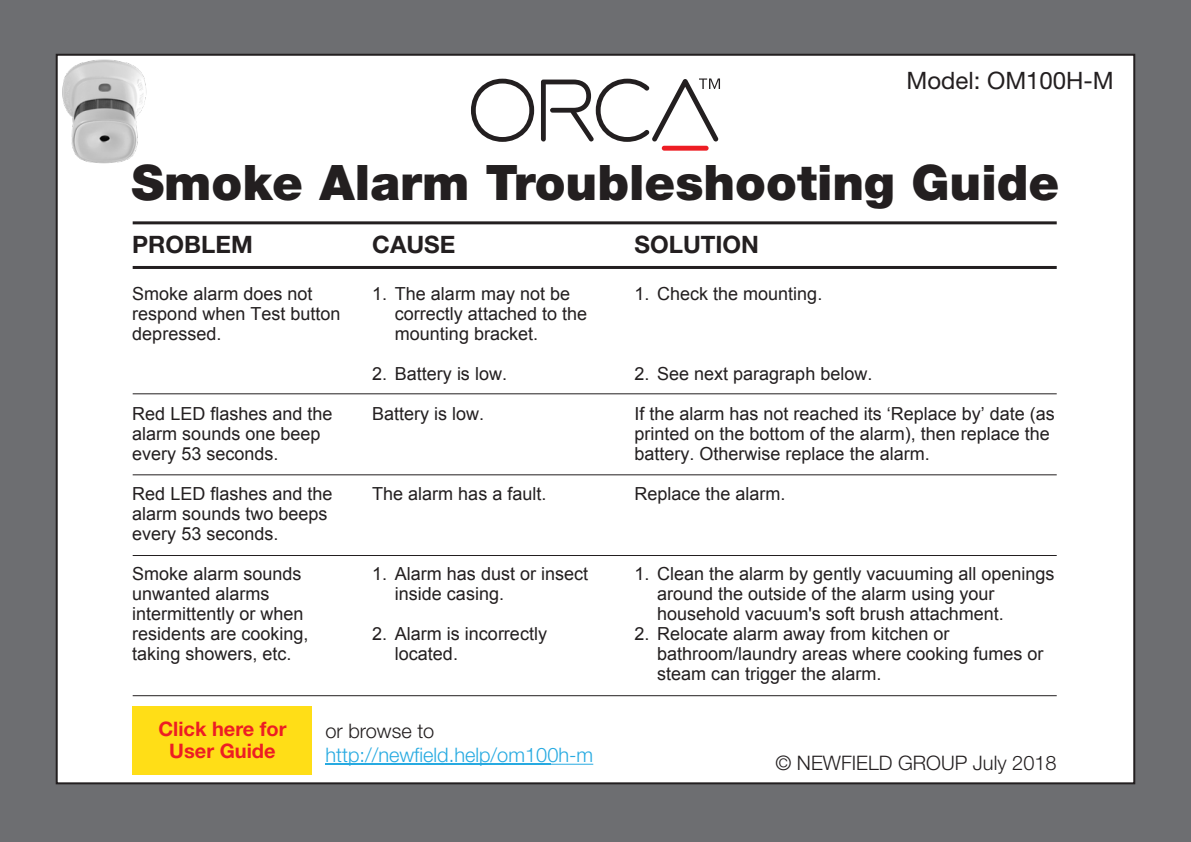
<style>
.page{position:relative;width:1191px;height:842px;background:#6d6e71}
.page>*{position:absolute;margin:0;border:0;box-sizing:border-box;transform-origin:0 0}
.t1{font:900 49px "Helvetica Neue";color:#231f20}
.t2{font:700 24px "Helvetica Neue";color:#231f20}
.t3{font:24px "Helvetica Neue";color:#231f20}
.t4{font:300 20px "Helvetica Neue";color:#231f20}
.t5{font:300 20px "Helvetica Neue";color:#27aae1}
.t6{font:700 20px/22px "Helvetica Neue";color:#ed1d24;text-align:center}
.t7{font:18px/20px "Arial";color:#231f20}
</style>
<div class="page">
<div style="left:56px;top:54px;width:1079px;height:730px;background:#fff;border:2px solid #231f20"></div>
<hr style="left:133px;top:221px;width:923px;height:3px;background:#231f20">
<hr style="left:133px;top:266px;width:923px;height:3px;background:#231f20">
<hr style="left:133px;top:393px;width:923px;height:1px;background:#231f20">
<hr style="left:133px;top:474px;width:923px;height:1px;background:#231f20">
<hr style="left:133px;top:555px;width:923px;height:1px;background:#231f20">
<hr style="left:133px;top:695px;width:923px;height:1px;background:#231f20">
<svg style="left:471px;top:79px;width:63px;height:63px"></svg>
<div style="left:662px;top:146px;width:46px;height:5px;background:#ed1d24;border-radius:2px"></div>
<svg style="left:541px;top:78px;width:179px;height:64px"></svg>
<hr style="left:325px;top:764px;width:268px;height:1px;background:#27aae1">
<div style="left:133px;top:707px;width:179px;height:68px;background:#ffde17"></div>
<img style="left:59px;top:55px;width:90px;height:109px">
<h2 class="t3" style="left:906px;top:66px;width:209px">Model: OM100H-M</h2>
<h1 class="t1" style="left:132px;top:153px;width:929px">Smoke Alarm Troubleshooting Guide</h1>
<h2 class="t2" style="left:132px;top:229px;width:122px">PROBLEM</h2>
<h2 class="t2" style="left:372px;top:229px;width:85px">CAUSE</h2>
<h2 class="t2" style="left:634px;top:229px;width:126px">SOLUTION</h2>
<p class="t7" style="left:132px;top:284px;width:210px">Smoke alarm does not respond when Test button depressed.</p>
<p class="t7" style="left:132px;top:404px;width:202px">Red LED flashes and the alarm sounds one beep every 53 seconds.</p>
<p class="t7" style="left:132px;top:484px;width:202px">Red LED flashes and the alarm sounds two beeps every 53 seconds.</p>
<p class="t7" style="left:132px;top:564px;width:178px">Smoke alarm sounds unwanted alarms intermittently or when residents are cooking, taking showers, etc.</p>
<p class="t7" style="left:395px;top:284px;width:194px;text-indent:-23px">1. The alarm may not be correctly attached to the mounting bracket.</p>
<p class="t7" style="left:372px;top:364px;width:136px">2. Battery is low.</p>
<p class="t7" style="left:372px;top:404px;width:114px">Battery is low.</p>
<p class="t7" style="left:372px;top:484px;width:176px">The alarm has a fault.</p>
<p class="t7" style="left:395px;top:564px;width:195px;text-indent:-23px">1. Alarm has dust or insect inside casing.</p>
<p class="t7" style="left:395px;top:624px;width:154px;text-indent:-23px">2. Alarm is incorrectly located.</p>
<p class="t6" style="left:158px;top:718px;width:130px">Click here for<br>User Guide</p>
<p class="t4" style="left:325px;top:719px;width:110px">or browse to</p>
<p class="t5" style="left:325px;top:743px;width:269px">http://newfield.help/om100h-m</p>
<p class="t7" style="left:634px;top:284px;width:189px">1. Check the mounting.</p>
<p class="t7" style="left:634px;top:364px;width:239px">2. See next paragraph below.</p>
<p class="t7" style="left:634px;top:404px;width:422px">If the alarm has not reached its ‘Replace by’ date (as printed on the bottom of the alarm), then replace the battery. Otherwise replace the alarm.</p>
<p class="t7" style="left:634px;top:484px;width:153px">Replace the alarm.</p>
<p class="t7" style="left:657px;top:564px;width:399px;text-indent:-23px">1. Clean the alarm by gently vacuuming all openings around the outside of the alarm using your household vacuum's soft brush attachment.</p>
<p class="t7" style="left:657px;top:624px;width:388px;text-indent:-23px">2. Relocate alarm away from kitchen or bathroom/laundry areas where cooking fumes or steam can trigger the alarm.</p>
<p class="t4" style="left:775px;top:751px;width:283px">© NEWFIELD GROUP July 2018</p>
</div>
